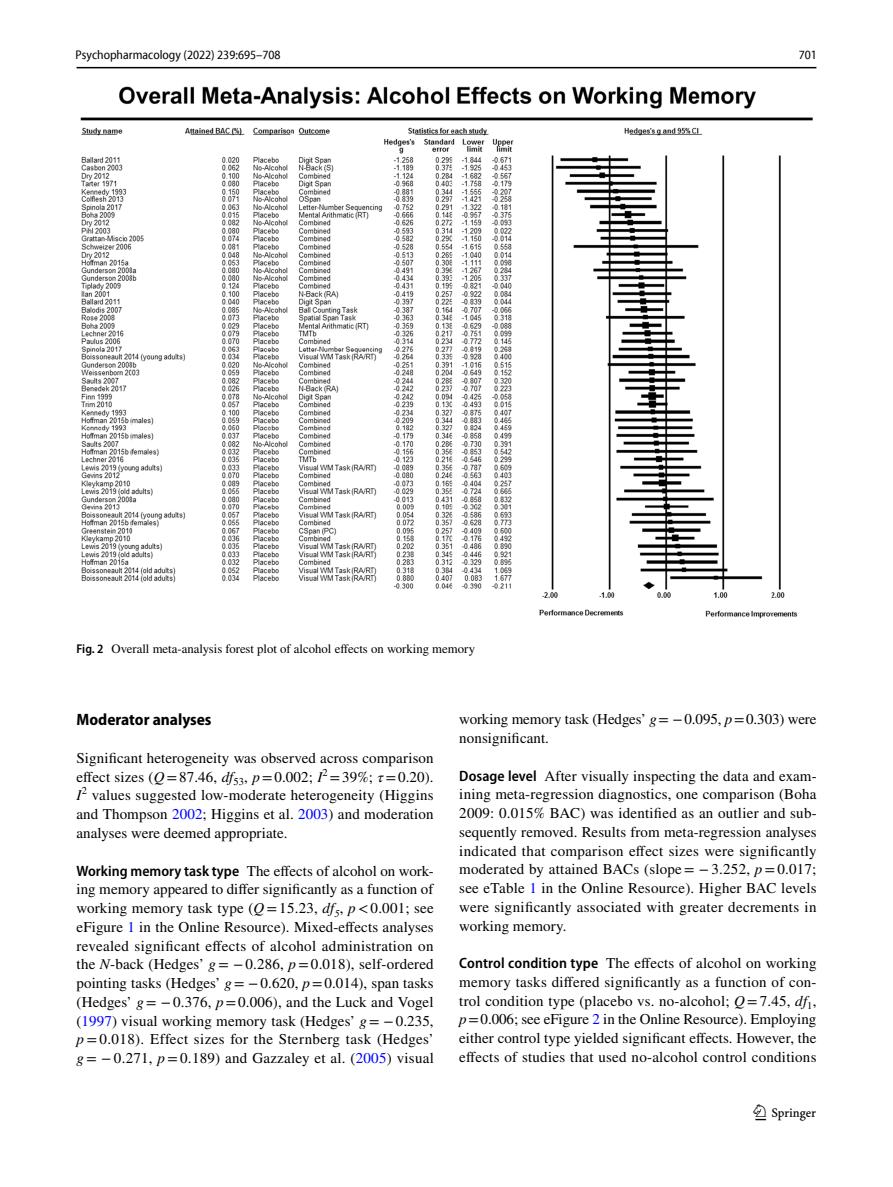
<style>
.page{position:relative;width:893px;height:1187px;background:#fff}
.page>*{position:absolute;margin:0;border:0;box-sizing:border-box;transform-origin:0 0}
.t1{font:22.5px "Springnew Regular 3";color:#000}
.t2{font:700 semi-condensed 16.5px "Myriad Pro";color:#000}
.t3{font:15px/18.8px "STIX";letter-spacing:.015em;color:#000;text-align:justify}
.t4{font:15px/18.8px "STIX";letter-spacing:-.005em;color:#000}
.t5{font:12.75px "STIX";color:#000}
.t6{font:semi-condensed 12.75px "Myriad Pro Unic";color:#000}
.s1{font-family:"Myriad Pro";font-weight:600;font-stretch:semi-condensed}
.s2{font-style:italic}
.s3{color:#00f}
</style>
<div class="page">
<hr style="left:77px;top:67px;width:739px;height:1px;background:#000">
<img style="left:81px;top:87px;width:731px;height:531px">
<p class="t6" style="left:76px;top:50px;width:207px">Psychopharmacology (2022) 239:695–708</p>
<p class="t6" style="left:799px;top:50px;width:20px">701</p>
<p class="t5" style="left:77px;top:640px;width:400px"><span class="s1">Fig. 2</span> Overall meta-analysis forest plot of alcohol effects on working memory</p>
<p class="t2" style="left:77px;top:710px;width:137px">Moderator analyses</p>
<p class="t3" style="left:77px;top:749px;width:359px">Significant heterogeneity was observed across comparison effect sizes (<span class="s2">Q</span> =87.46, <span class="s2">df</span><sub>53</sub>, <span class="s2">p</span>=0.002; <span class="s2">I</span><sup>2</sup> =39%; <span class="s2">τ</span>=0.20).<br><span class="s2">I</span><sup>2</sup> values suggested low-moderate heterogeneity (Higgins and Thompson <span class="s3">2002</span>; Higgins et al. <span class="s3">2003</span>) and moderation analyses were deemed appropriate.</p>
<p class="t3" style="left:77px;top:862px;width:359px"><span class="s1">Working memory task type</span> The effects of alcohol on work&shy;ing memory appeared to differ significantly as a function of working memory task type (<span class="s2">Q</span> =15.23, <span class="s2">df</span><sub>5</sub>, <span class="s2">p</span>&lt;0.001; see eFigure <span class="s3">1</span> in the Online Resource). Mixed-effects analyses revealed significant effects of alcohol administration on the <span class="s2">N</span>-back (Hedges’ <span class="s2">g</span>= −0.286, <span class="s2">p</span>=0.018), self-ordered pointing tasks (Hedges’ <span class="s2">g</span>= −0.620, <span class="s2">p</span>=0.014), span tasks (Hedges’ <span class="s2">g</span>= −0.376, <span class="s2">p</span>=0.006), and the Luck and Vogel (<span class="s3">1997</span>) visual working memory task (Hedges’ <span class="s2">g</span>= −0.235, <span class="s2">p</span> = 0.018). Effect sizes for the Sternberg task (Hedges’ <span class="s2">g</span>= −0.271, <span class="s2">p</span>=0.189) and Gazzaley et al. (<span class="s3">2005</span>) visual</p>
<p class="t4" style="left:459px;top:710px;width:359px">working memory task (Hedges’ <span class="s2">g</span>= −0.095, <span class="s2">p</span>=0.303) were nonsignificant.</p>
<p class="t3" style="left:459px;top:767px;width:359px"><span class="s1">Dosage level</span> After visually inspecting the data and exam&shy;ining meta-regression diagnostics, one comparison (Boha 2009: 0.015% BAC) was identified as an outlier and sub&shy;sequently removed. Results from meta-regression analyses indicated that comparison effect sizes were significantly moderated by attained BACs (slope= −3.252, <span class="s2">p</span>=0.017; see eTable <span class="s3">1</span> in the Online Resource). Higher BAC levels were significantly associated with greater decrements in working memory.</p>
<p class="t3" style="left:459px;top:954px;width:359px"><span class="s1">Control condition type</span> The effects of alcohol on working memory tasks differed significantly as a function of con&shy;trol condition type (placebo vs. no-alcohol; <span class="s2">Q</span> =7.45, <span class="s2">df</span><sub>1</sub>, <span class="s2">p</span>=0.006; see eFigure <span class="s3">2</span> in the Online Resource). Employing either control type yielded significant effects. However, the effects of studies that used no-alcohol control conditions</p>
<h1 class="t1" style="left:755px;top:1104px;width:62px">1 3</h1>
</div>
